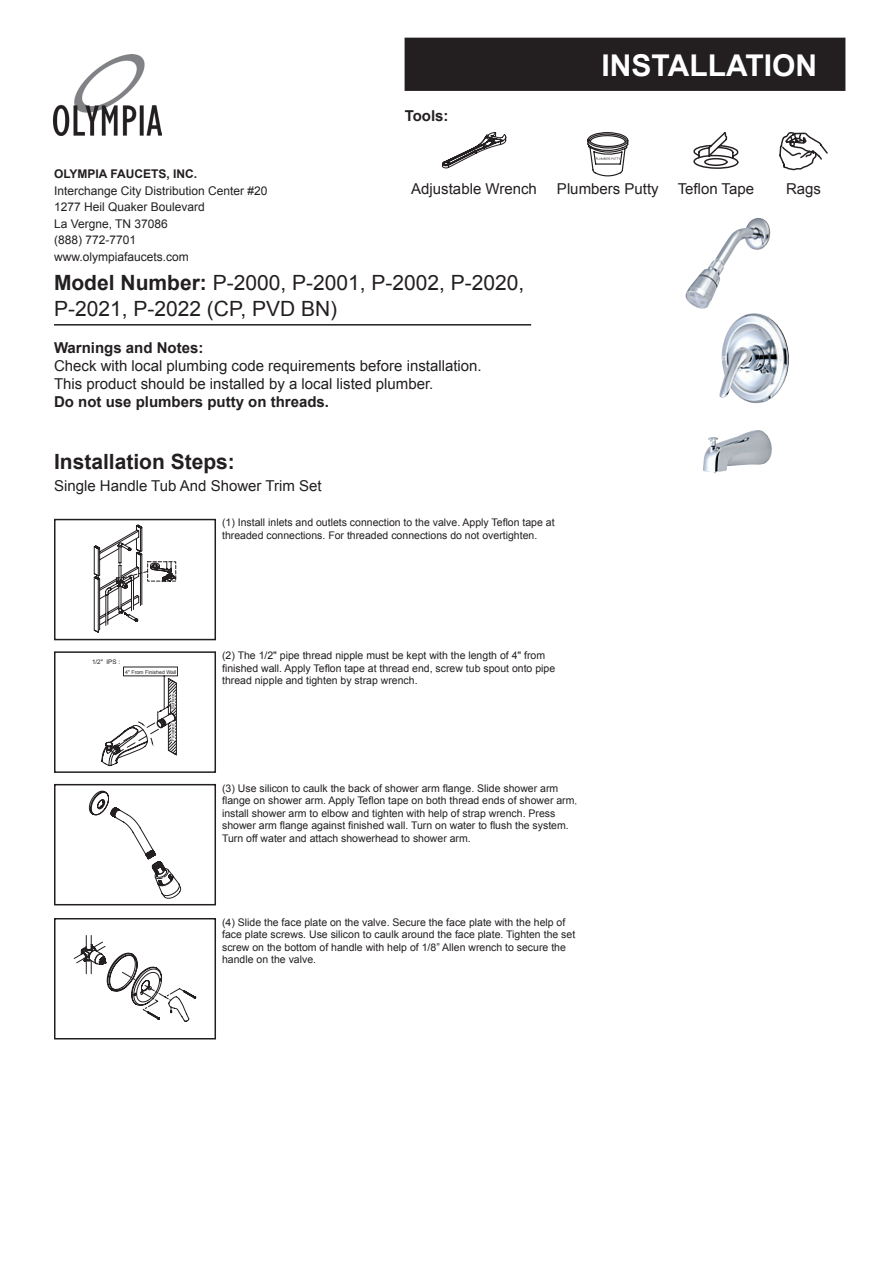
<style>
.page{position:relative;width:893px;height:1263px;background:#fff}
.page>*{position:absolute;margin:0;border:0;box-sizing:border-box;transform-origin:0 0}
.t1{font:700 30px "Arial";color:#fff}
.t2{font:21px/25.2px "Arial";color:#231f20}
.t3{font:700 21px "Arial";color:#231f20}
.t4{font:15px "Arial";color:#231f20}
.t5{font:700 15px "Arial";color:#231f20}
.t6{font:12px "Arial";color:#231f20}
.t7{font:700 12px "Arial";color:#231f20}
.t8{font:10.5px/12.6px "Arial";color:#231f20}
.t9{font:6.3px "Arial";color:#231f20}
.t10{font:5.25px "Arial";color:#231f20}
.t11{font:4.65px "Arial";color:#231f20}
.s1{font-weight:700}
.s2{font-family:"Adobe Ming Std";font-weight:300}
</style>
<div class="page">
<div style="left:405px;top:38px;width:440px;height:52px;background:#231f20"></div>
<div style="left:405px;top:38px;width:440px;height:53px;border:2px solid #231f20"></div>
<img style="left:54px;top:54px;width:108px;height:82px">
<svg style="left:442px;top:132px;width:64px;height:36px"></svg>
<svg style="left:779px;top:132px;width:49px;height:38px"></svg>
<svg style="left:693px;top:132px;width:45px;height:37px"></svg>
<svg style="left:587px;top:132px;width:41px;height:44px"></svg>
<hr style="left:54px;top:324px;width:477px;height:2px;background:#231f20">
<img style="left:685px;top:218px;width:104px;height:255px">
<svg style="left:101px;top:666px;width:77px;height:100px"></svg>
<div style="left:54px;top:651px;width:162px;height:122px;border:2px solid #231f20"></div>
<svg style="left:94px;top:525px;width:82px;height:108px"></svg>
<div style="left:54px;top:519px;width:162px;height:121px;border:2px solid #231f20"></div>
<svg style="left:74px;top:935px;width:122px;height:86px"></svg>
<div style="left:54px;top:918px;width:162px;height:121px;border:2px solid #231f20"></div>
<svg style="left:89px;top:791px;width:92px;height:108px"></svg>
<div style="left:54px;top:784px;width:162px;height:121px;border:2px solid #231f20"></div>
<p class="t7" style="left:54px;top:166px;width:145px">OLYMPIA FAUCETS, INC.</p>
<p class="t6" style="left:54px;top:183px;width:215px">Interchange City Distribution Center #20</p>
<p class="t6" style="left:54px;top:199px;width:152px">1277 Heil Quaker Boulevard</p>
<p class="t6" style="left:54px;top:216px;width:115px">La Vergne, TN 37086</p>
<p class="t6" style="left:54px;top:232px;width:84px">(888) 772-7701</p>
<p class="t6" style="left:54px;top:249px;width:136px">www.olympiafaucets.com</p>
<p class="t5" style="left:405px;top:106px;width:45px">Tools:</p>
<p class="t1" style="left:602px;top:45px;width:217px">INSTALLATION</p>
<p class="t4" style="left:411px;top:179px;width:127px">Adjustable Wrench</p>
<p class="t4" style="left:557px;top:179px;width:103px">Plumbers Putty</p>
<p class="t4" style="left:678px;top:179px;width:78px">Teflon Tape</p>
<p class="t4" style="left:786px;top:179px;width:37px">Rags</p>
<p class="t2" style="left:54px;top:271px;width:472px"><span class="s1">Model Number:</span> P-2000, P-2001, P-2002, P-2020,<br>P-2021, P-2022 (CP, PVD BN)</p>
<p class="t5" style="left:54px;top:338px;width:151px">Warnings and Notes:</p>
<p class="t4" style="left:54px;top:356px;width:429px">Check with local plumbing code requirements before installation.</p>
<p class="t4" style="left:54px;top:374px;width:381px">This product should be installed by a local listed plumber.</p>
<p class="t5" style="left:54px;top:392px;width:277px">Do not use plumbers putty on threads.</p>
<p class="t3" style="left:54px;top:448px;width:182px">Installation Steps:</p>
<p class="t4" style="left:54px;top:476px;width:269px">Single Handle Tub And Shower Trim Set</p>
<p class="t8" style="left:222px;top:517px;width:334px">(1) Install inlets and outlets connection to the valve. Apply Teflon tape at threaded connections. For threaded connections do not overtighten.</p>
<p class="t9" style="left:92px;top:657px;width:30px">1/2" IPS :</p>
<p class="t8" style="left:222px;top:649px;width:335px">(2) The 1/2" pipe thread nipple must be kept with the length of 4" from finished wall. Apply Teflon tape at thread end, screw tub spout onto pipe thread nipple and tighten by strap wrench.</p>
<p class="t10" style="left:125px;top:668px;width:53px">4" From Finished Wall</p>
<p class="t11" style="left:170px;top:709px;width:17px;rotate:-90deg">Surface</p>
<p class="t11" style="left:170px;top:741px;width:19px;rotate:-90deg">Finished</p>
<p class="t8" style="left:222px;top:782px;width:356px">(3) Use silicon to caulk the back of shower arm flange. Slide shower arm flange on shower arm. Apply Teflon tape on both thread ends of shower arm<span class="s2">, </span>install shower arm to elbow and tighten with help of strap wrench. Press shower arm flange against finished wall. Turn on water to flush the system.<br>Turn off water and attach showerhead to shower arm.</p>
<p class="t8" style="left:222px;top:916px;width:355px">(4) Slide the face plate on the valve. Secure the face plate with the help of face plate screws. Use silicon to caulk around the face plate. Tighten the set screw on the bottom of handle with help of 1/8” Allen wrench to secure the handle on the valve.</p>
</div>
